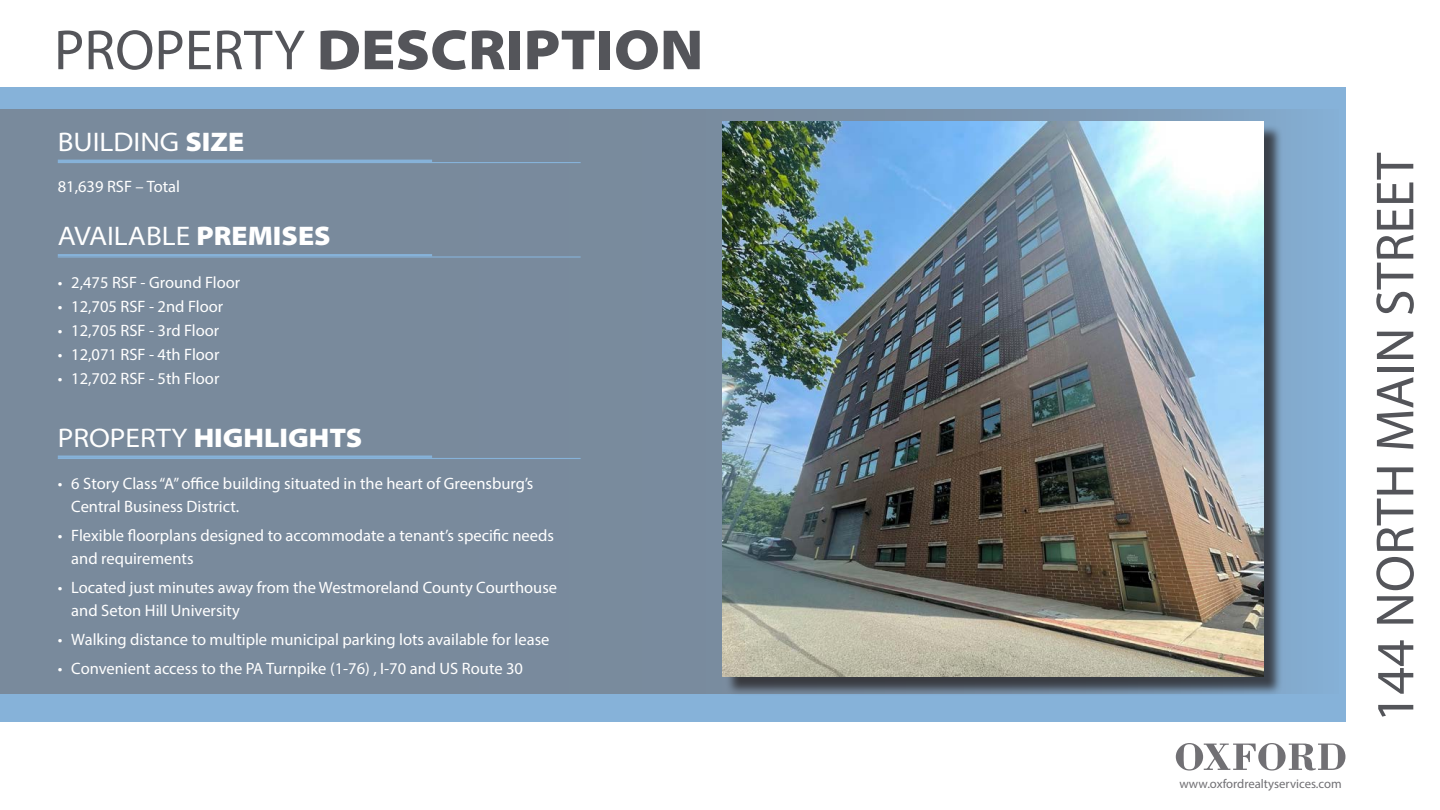
<style>
.page{position:relative;width:1440px;height:810px;background:#fff}
.page>*{position:absolute;margin:0;border:0;box-sizing:border-box;transform-origin:0 0}
.t1{font:900 semi-expanded 57px "Myriad Pro";color:#54555a}
.t2{font:54px "Myriad Pro";color:#54555a}
.t3{font:semi-expanded 27px "Myriad Pro";color:#fff}
.t4{font:900 semi-expanded 27px "Myriad Pro";color:#fff}
.t5{font:16.5px/22.5px "Myriad Pro";color:#fff}
.t6{font:12.75px "Myriad Pro";color:#717074}
.s1{font-weight:400;font-stretch:normal}
.s2{font-weight:900}
.s3{font-weight:400}
</style>
<div class="page">
<div style="left:0;top:88px;width:1345px;height:634px;background:#86b2d9"></div>
<div style="left:0;top:109px;width:1297px;height:585px;background:#798a9c"></div>
<svg style="left:1176px;top:743px;width:169px;height:28px"></svg>
<hr style="left:58px;top:160px;width:374px;height:2px;background:#86b2d9">
<hr style="left:58px;top:162px;width:523px;height:1px;background:#86b2d9">
<hr style="left:58px;top:254px;width:374px;height:2px;background:#86b2d9">
<hr style="left:58px;top:256px;width:523px;height:2px;background:#86b2d9">
<hr style="left:58px;top:456px;width:374px;height:2px;background:#86b2d9">
<hr style="left:58px;top:458px;width:523px;height:1px;background:#86b2d9">
<div style="left:725px;top:124px;width:557px;height:571px;background:#231f20;opacity:.75"></div>
<img style="left:723px;top:122px;width:541px;height:555px">
<p class="t1" style="left:54px;top:11px;width:651px"><span class="s1">PROPERTY</span> DESCRIPTION</p>
<p class="t3" style="left:58px;top:125px;width:188px">BUILDING <span class="s2">SIZE</span></p>
<p class="t5" style="left:58px;top:175px;width:124px">81,639 RSF – Total</p>
<p class="t3" style="left:58px;top:219px;width:274px">AVAILABLE <span class="s2">PREMISES</span></p>
<p class="t5" style="left:58px;top:271px;width:184px">• 2,475 RSF - Ground Floor</p>
<p class="t5" style="left:58px;top:295px;width:167px">• 12,705 RSF - 2nd Floor</p>
<p class="t5" style="left:58px;top:319px;width:163px">• 12,705 RSF - 3rd Floor</p>
<p class="t5" style="left:58px;top:343px;width:163px">• 12,071 RSF - 4th Floor</p>
<p class="t5" style="left:58px;top:367px;width:163px">• 12,702 RSF - 5th Floor</p>
<p class="t4" style="left:58px;top:419px;width:306px"><span class="s3">PROPERTY</span> HIGHLIGHTS</p>
<p class="t5" style="left:71px;top:472px;width:464px;text-indent:-14px">• 6 Story Class “A” office building situated in the heart of Greensburg’s<br>Central Business District.</p>
<p class="t5" style="left:71px;top:524px;width:484px;text-indent:-14px">• Flexible floorplans designed to accommodate a tenant’s specific needs and requirements</p>
<p class="t5" style="left:71px;top:576px;width:487px;text-indent:-14px">• Located just minutes away from the Westmoreland County Courthouse and Seton Hill University</p>
<p class="t5" style="left:58px;top:628px;width:493px">• Walking distance to multiple municipal parking lots available for lease</p>
<p class="t5" style="left:58px;top:657px;width:467px">• Convenient access to the PA Turnpike (1-76) , I-70 and US Route 30</p>
<p class="t6" style="left:1179px;top:776px;width:164px">www.oxfordrealtyservices.com</p>
<p class="t2" style="left:1362px;top:722px;width:571px;rotate:-90deg">144 NORTH MAIN STREET</p>
</div>
